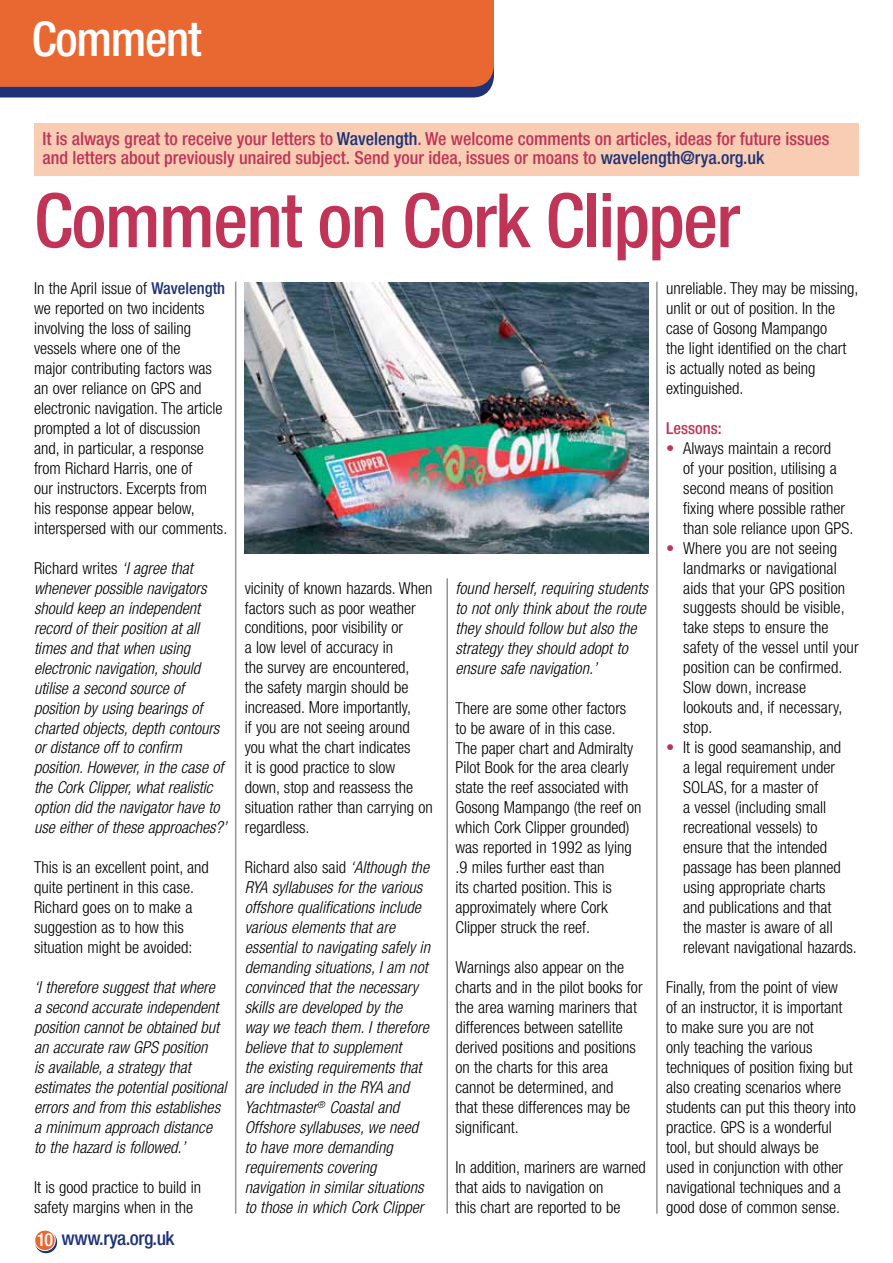
<style>
.page{position:relative;width:893px;height:1263px;background:#fff}
.page>*{position:absolute;margin:0;border:0;box-sizing:border-box;transform-origin:0 0}
.t1{font:500 condensed 75px "Helvetica Neue LT Std";letter-spacing:-.02em;color:#c03457}
.t2{font:500 condensed 48px "Helvetica Neue LT Std";letter-spacing:-.025em;color:#fff}
.t3{font:500 condensed 19.5px "Helvetica Neue LT Std";letter-spacing:-.025em;color:#1e3278}
.t4{font:500 condensed 18px/19.5px "Helvetica Neue LT Std";color:#c03457}
.t5{font:300 condensed 16.5px/20px "Helvetica Neue LT Std";color:#000}
.t6{font:italic 300 condensed 16.5px/20px "Helvetica Neue LT Std";color:#000}
.t7{font:500 condensed 16.5px "Helvetica Neue LT Std";color:#c03457}
.s1{color:#1e3278}
.s2{font-weight:500;color:#1e3278}
.s3{font-style:normal}
.s4{font-size:18px;color:#fff}
.s5{color:#c03457}
</style>
<div class="page">
<svg style="left:35px;top:1231px;width:22px;height:22px"></svg>
<div style="left:35px;top:1230px;width:20px;height:20px;background:#e96832;border-radius:50%"></div>
<div style="left:34px;top:1230px;width:22px;height:21px;border:1px solid #fff;border-radius:50%"></div>
<div style="left:34px;top:123px;width:825px;height:52px;background:#f8cdb3"></div>
<img style="left:245px;top:282px;width:403px;height:271px">
<hr style="left:446px;top:578px;width:2px;height:636px;background:#939598">
<hr style="left:235px;top:282px;width:1px;height:932px;background:#939598">
<hr style="left:656px;top:282px;width:2px;height:932px;background:#939598">
<div style="left:0;top:87px;width:491px;height:10px;background:#1e3278"></div>
<div style="left:0;top:0;width:494px;height:87px;background:#e96832"></div>
<h2 class="t2" style="left:32px;top:10px;width:171px">Comment</h2>
<p class="t4" style="left:43px;top:128px;width:788px">It is always great to receive your letters to <span class="s1">Wavelength</span>. We welcome comments on articles, ideas for future issues and letters about previously unaired subject. Send your idea, issues or moans to <span class="s1">wavelength@rya.org.uk</span></p>
<h1 class="t1" style="left:34px;top:176px;width:708px">Comment on Cork Clipper</h1>
<p class="t5" style="left:34px;top:278px;width:195px">In the April issue of <span class="s2">Wavelength </span>we reported on two incidents involving the loss of sailing vessels where one of the<br>major contributing factors was an over reliance on GPS and electronic navigation. The article prompted a lot of discussion and, in particular, a response from Richard Harris, one of<br>our instructors. Excerpts from his response appear below, interspersed with our comments.</p>
<p class="t6" style="left:34px;top:558px;width:194px"><span class="s3">Richard writes</span> ‘I agree that whenever possible navigators should keep an independent record of their position at all times and that when using electronic navigation, should utilise a second source of position by using bearings of charted objects, depth contours or distance off to confirm position. However, in the case of the Cork Clipper, what realistic option did the navigator have to use either of these approaches?’</p>
<p class="t5" style="left:34px;top:857px;width:176px">This is an excellent point, and quite pertinent in this case.<br>Richard goes on to make a suggestion as to how this situation might be avoided:</p>
<p class="t6" style="left:34px;top:978px;width:194px">‘I therefore suggest that where<br>a second accurate independent position cannot be obtained but an accurate raw GPS position<br>is available, a strategy that estimates the potential positional errors and from this establishes a minimum approach distance to the hazard is followed.’</p>
<p class="t5" style="left:34px;top:1177px;width:169px">It is good practice to build in safety margins when in the</p>
<p class="t3" style="left:37px;top:1226px;width:139px"><span class="s4">10</span> www.rya.org.uk</p>
<p class="t5" style="left:245px;top:578px;width:190px">vicinity of known hazards. When factors such as poor weather conditions, poor visibility or<br>a low level of accuracy in<br>the survey are encountered,<br>the safety margin should be increased. More importantly,<br>if you are not seeing around you what the chart indicates<br>it is good practice to slow down, stop and reassess the situation rather than carrying on regardless.</p>
<p class="t6" style="left:245px;top:858px;width:187px"><span class="s3">Richard also said</span> ‘Although the<br>RYA syllabuses for the various offshore qualifications include various elements that are essential to navigating safely in demanding situations, I am not convinced that the necessary skills are developed by the<br>way we teach them. I therefore believe that to supplement<br>the existing requirements that are included in the RYA and<br>Yachtmaster<sup>®</sup> Coastal and<br>Offshore syllabuses, we need to have more demanding requirements covering navigation in similar situations to those in which Cork Clipper</p>
<p class="t6" style="left:455px;top:578px;width:194px">found herself, requiring students to not only think about the route they should follow but also the strategy they should adopt to ensure safe navigation.’</p>
<p class="t5" style="left:455px;top:698px;width:188px">There are some other factors<br>to be aware of in this case.<br>The paper chart and Admiralty<br>Pilot Book for the area clearly state the reef associated with<br>Gosong Mampango (the reef on which Cork Clipper grounded) was reported in 1992 as lying .9 miles further east than<br>its charted position. This is approximately where Cork<br>Clipper struck the reef.</p>
<p class="t5" style="left:455px;top:957px;width:189px">Warnings also appear on the charts and in the pilot books for the area warning mariners that differences between satellite derived positions and positions on the charts for this area cannot be determined, and<br>that these differences may be significant.</p>
<p class="t5" style="left:455px;top:1157px;width:192px">In addition, mariners are warned that aids to navigation on<br>this chart are reported to be</p>
<p class="t5" style="left:666px;top:278px;width:194px">unreliable. They may be missing, unlit or out of position. In the case of Gosong Mampango<br>the light identified on the chart is actually noted as being extinguished.</p>
<p class="t7" style="left:666px;top:418px;width:57px">Lessons:</p>
<p class="t5" style="left:683px;top:438px;width:172px;text-indent:-17px"><span class="s5">•</span> Always maintain a record<br>of your position, utilising a second means of position fixing where possible rather than sole reliance upon GPS.</p>
<p class="t5" style="left:683px;top:538px;width:177px;text-indent:-17px"><span class="s5">•</span> Where you are not seeing landmarks or navigational aids that your GPS position suggests should be visible, take steps to ensure the safety of the vessel until your position can be confirmed.<br>Slow down, increase lookouts and, if necessary, stop.</p>
<p class="t5" style="left:683px;top:737px;width:175px;text-indent:-17px"><span class="s5">•</span> It is good seamanship, and<br>a legal requirement under<br>SOLAS, for a master of<br>a vessel (including small recreational vessels) to ensure that the intended passage has been planned using appropriate charts<br>and publications and that<br>the master is aware of all relevant navigational hazards.</p>
<p class="t5" style="left:666px;top:977px;width:191px">Finally, from the point of view<br>of an instructor, it is important to make sure you are not<br>only teaching the various techniques of position fixing but also creating scenarios where students can put this theory into practice. GPS is a wonderful tool, but should always be<br>used in conjunction with other navigational techniques and a good dose of common sense.</p>
</div>
